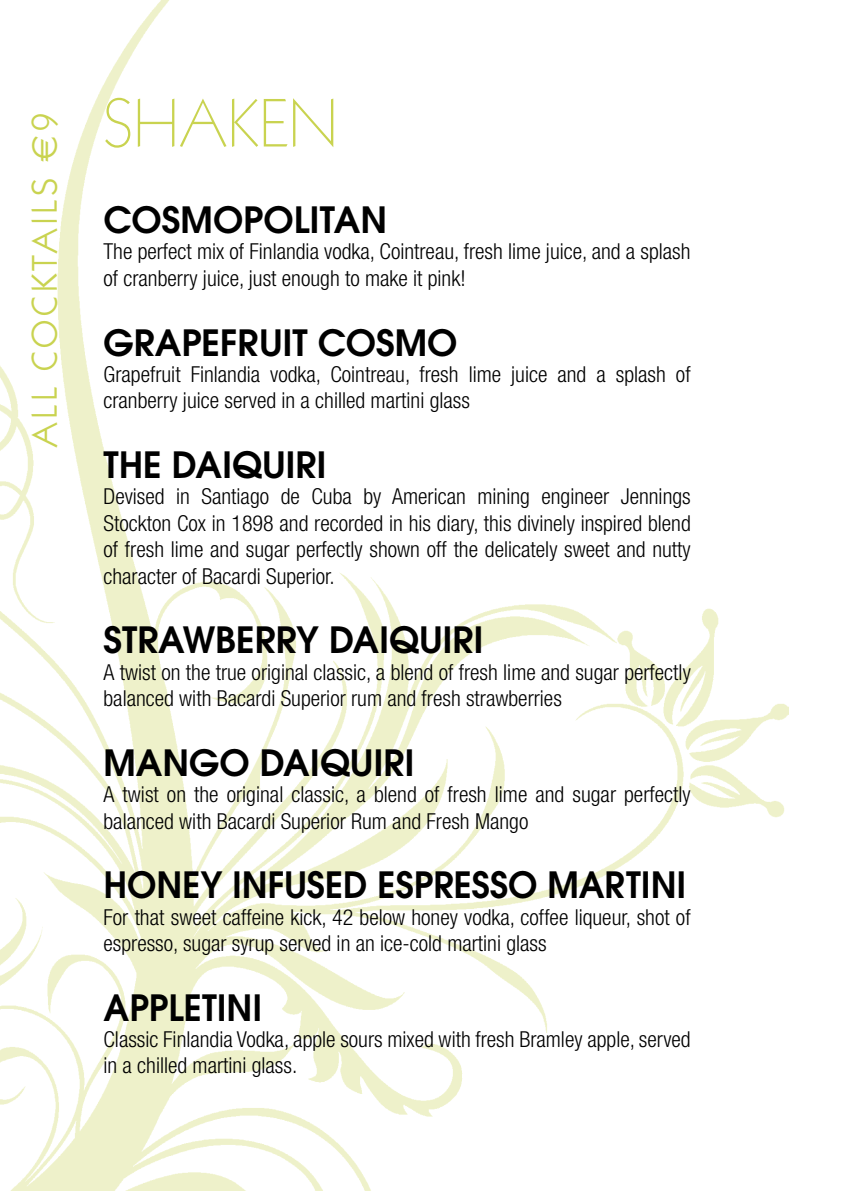
<style>
.page{position:relative;width:851px;height:1191px;background:#fff}
.page>*{position:absolute;margin:0;border:0;box-sizing:border-box;transform-origin:0 0}
.t1{font:300 66px "Kabel";color:#c9d350}
.t2{font:600 36px "Avant Garde";color:#000}
.t3{font:36px "Itc Kabel";color:#c9d350}
.t4{font:300 condensed 22px/26.4px "Helvetica Neue";color:#000}
.s1{font-family:"Euro Sans"}
</style>
<div class="page">
<img style="left:0;top:0;width:788px;height:1191px">
<h2 class="t3" style="left:23px;top:446px;width:335px;rotate:-90deg">All cocktails <span class="s1">€</span>9</h2>
<h1 class="t1" style="left:103px;top:87px;width:236px">SHAKEN</h1>
<h2 class="t2" style="left:103px;top:196px;width:57px">COSMO</h2>
<h2 class="t2" style="left:243px;top:196px;width:145px">POLITAN</h2>
<p class="t4" style="left:103px;top:238px;width:588px">The perfect mix of Finlandia vodka, Cointreau, fresh lime juice, and a splash of cranberry juice, just enough to make it pink!</p>
<h2 class="t2" style="left:103px;top:319px;width:271px">GRAPEFRUIT COSMO</h2>
<p class="t4" style="left:103px;top:361px;width:588px">Grapefruit Finlandia vodka, Cointreau, fresh lime juice and a splash of cranberry juice served in a chilled martini glass</p>
<h2 class="t2" style="left:103px;top:441px;width:224px">THE DAIQUIRI</h2>
<p class="t4" style="left:103px;top:483px;width:588px;text-align:justify">Devised in Santiago de Cuba by American mining engineer Jennings Stockton Cox in 1898 and recorded in his diary, this divinely inspired blend of fresh lime and sugar perfectly shown off the delicately sweet and nutty character of Bacardi Superior.</p>
<h2 class="t2" style="left:103px;top:616px;width:381px">STRAWBERRY DAIQUIRI</h2>
<p class="t4" style="left:103px;top:658px;width:588px">A twist on the true original classic, a blend of fresh lime and sugar perfectly balanced with Bacardi Superior rum and fresh strawberries</p>
<h2 class="t2" style="left:103px;top:739px;width:61px">MANG</h2>
<h2 class="t2" style="left:219px;top:739px;width:196px">O DAIQUIRI</h2>
<p class="t4" style="left:103px;top:781px;width:588px">A twist on the original classic, a blend of fresh lime and sugar perfectly balanced with Bacardi Superior Rum and Fresh Mango</p>
<h2 class="t2" style="left:103px;top:861px;width:391px">HONEY INFUSED ESPRESSO</h2>
<h2 class="t2" style="left:547px;top:861px;width:140px">MARTINI</h2>
<p class="t4" style="left:103px;top:903px;width:588px">For that sweet caffeine kick, 42 below honey vodka, coffee liqueur, shot of espresso, sugar syrup served in an ice-cold martini glass</p>
<h2 class="t2" style="left:103px;top:983px;width:20px">APPLET</h2>
<h2 class="t2" style="left:217px;top:983px;width:47px">INI</h2>
<p class="t4" style="left:103px;top:1025px;width:588px">Classic Finlandia Vodka, apple sours mixed with fresh Bramley apple, served in a chilled martini glass.</p>
</div>
